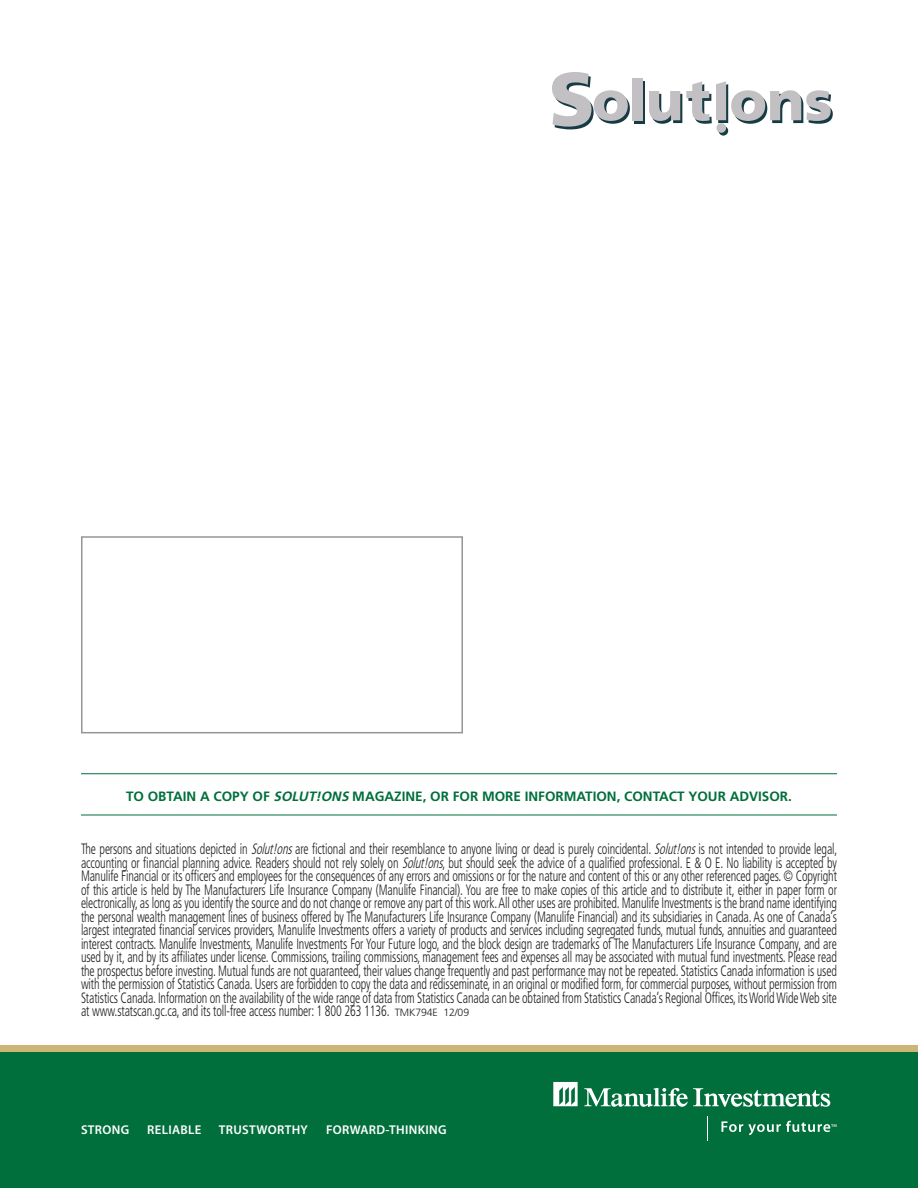
<style>
.page{position:relative;width:918px;height:1188px;background:#fff}
.page>*{position:absolute;margin:0;border:0;box-sizing:border-box;transform-origin:0 0}
.Back-Disclaimer{font:300 condensed 15px/13.5px "Frutiger";letter-spacing:-.01em;color:#231f20;text-align:justify;scale:.8 1}
.Back_-_CTA{font:700 13.5px "Frutiger";color:#006f3c}
.t1{font:600 12.75px "Myriad Pro";letter-spacing:.025em;color:#fff}
.s1{font-style:italic}
.s2{font-stretch:normal;font-size:10.5px}
</style>
<div class="page">
<div style="left:0;top:1052px;width:918px;height:136px;background:#006f3c"></div>
<div style="left:0;top:1045px;width:918px;height:7px;background:#ccb576"></div>
<svg style="left:553px;top:1082px;width:25px;height:24px"></svg>
<svg style="left:584px;top:1088px;width:246px;height:19px"></svg>
<svg style="left:721px;top:1121px;width:116px;height:14px"></svg>
<div style="left:81px;top:536px;width:382px;height:197px;border:2px solid #939598"></div>
<div style="left:635px;top:81px;width:10px;height:42px;background:#163b45"></div>
<svg style="left:719px;top:126px;width:9px;height:10px"></svg>
<div style="left:632px;top:78px;width:11px;height:42px;background:#c2c0c3"></div>
<svg style="left:649px;top:81px;width:184px;height:43px"></svg>
<div style="left:716px;top:123px;width:10px;height:10px;background:#c2c0c3;border-radius:50%"></div>
<svg style="left:552px;top:72px;width:78px;height:57px"></svg>
<hr style="left:81px;top:773px;width:756px;height:1px;background:#006f3c">
<hr style="left:81px;top:815px;width:756px;height:1px;background:#006f3c">
<p class="Back_-_CTA" style="left:126px;top:788px;width:667px">TO OBTAIN A COPY OF <span class="s1">SOLUT!ONS</span> MAGAZINE, OR FOR MORE INFORMATION, CONTACT YOUR ADVISOR.</p>
<p class="Back-Disclaimer" style="left:81px;top:843px;width:947px">The persons and situations depicted in <span class="s1">Solut!ons</span>are fictional and their resemblance to anyone living or dead is purely coincidental. <span class="s1">Solut!ons</span>is not intended to provide legal, accounting or financial planning advice. Readers should not rely solely on <span class="s1">Solut!ons</span>, but should seek the advice of a qualified professional. E &amp; O E. No liability is accepted by Manulife Financial or its officers and employees for the consequences of any errors and omissions or for the nature and content of this or any other referenced pages. © Copyright of this article is held by The Manufacturers Life Insurance Company (Manulife Financial). You are free to make copies of this article and to distribute it, either in paper form or electronically, as long as you identify the source and do not change or remove any part of this work. All other uses are prohibited. Manulife Investments is the brand name identifying the personal wealth management lines of business offered by The Manufacturers Life Insurance Company (Manulife Financial) and its subsidiaries in Canada. As one of Canada’s largest integrated financial services providers, Manulife Investments offers a variety of products and services including segregated funds, mutual funds, annuities and guaranteed interest contracts. Manulife Investments, Manulife Investments For Your Future logo, and the block design are trademarks of The Manufacturers Life Insurance Company, and are used by it, and by its affiliates under license. Commissions, trailing commissions, management fees and expenses all may be associated with mutual fund investments. Please read the prospectus before investing. Mutual funds are not guaranteed, their values change frequently and past performance may not be repeated. Statistics Canada information is used with the permission of Statistics Canada. Users are forbidden to copy the data and redisseminate, in an original or modified form, for commercial purposes, without permission from Statistics Canada. Information on the availability of the wide range of data from Statistics Canada can be obtained from Statistics Canada’s Regional Offices, its World Wide Web site at www.statscan.gc.ca, and its toll-free access number: 1 800 263 1136. <span class="s2">TMK794E 12/09</span></p>
<p class="t1" style="left:81px;top:1122px;width:50px">STRONG</p>
<p class="t1" style="left:147px;top:1122px;width:56px">RELIABLE</p>
<p class="t1" style="left:219px;top:1122px;width:91px">TRUSTWORTHY</p>
<p class="t1" style="left:326px;top:1122px;width:122px">FORWARD-THINKING</p>
</div>
